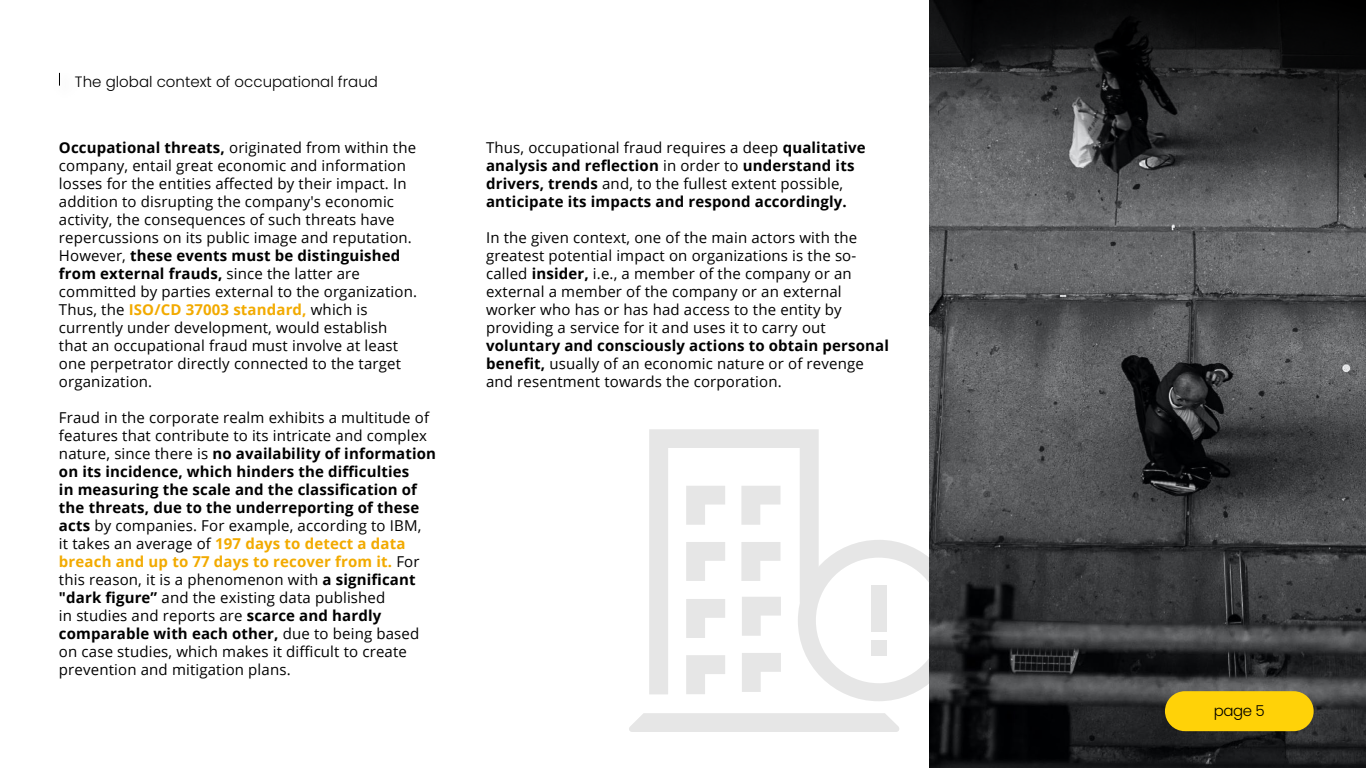
<style>
.page{position:relative;width:1366px;height:768px;background:#fff}
.page>*{position:absolute;margin:0;border:0;box-sizing:border-box;transform-origin:0 0}
.t1{font:15px/18px "Open Sans";letter-spacing:.01em;color:#000}
.t2{font:700 15px/18px "Open Sans";letter-spacing:.01em;color:#000}
.t3{font:300 15px "Poppins";color:#000}
.s1{font-weight:700}
.s2{font-weight:700;color:#f2aa00}
.s3{font-weight:400}
</style>
<div class="page">
<div style="left:629px;top:713px;width:270px;height:19px;background:#e6e6e6"></div>
<svg style="left:649px;top:429px;width:170px;height:265px"></svg>
<svg style="left:742px;top:597px;width:39px;height:39px"></svg>
<svg style="left:742px;top:653px;width:39px;height:39px"></svg>
<svg style="left:798px;top:540px;width:131px;height:161px"></svg>
<div style="left:871px;top:586px;width:15px;height:46px;background:#e6e6e6"></div>
<div style="left:871px;top:640px;width:15px;height:15px;background:#e6e6e6"></div>
<img style="left:929px;top:315px;width:437px;height:453px">
<div style="left:920px;top:0;width:446px;height:315px;background:#000;opacity:.1"></div>
<div style="left:1165px;top:691px;width:149px;height:40px;background:#ffd208;border-radius:20px"></div>
<svg style="left:59px;top:73px;width:1px;height:13px"></svg>
<p class="t3" style="left:75px;top:73px;width:305px">The global context of occupational fraud</p>
<p class="t1" style="left:59px;top:138px;width:360px"><span class="s1">Occupational threats,</span> originated from within the company, entail great economic and information losses for the entities affected by their impact. In addition to disrupting the company's economic activity, the consequences of such threats have repercussions on its public image and reputation.<br>However, <span class="s1">these events must be distinguished from external frauds,</span> since the latter are committed by parties external to the organization.<br>Thus, the <span class="s2">ISO/CD 37003 standard,</span> which is currently under development, would establish that an occupational fraud must involve at least one perpetrator directly connected to the target organization.</p>
<p class="t1" style="left:59px;top:408px;width:379px">Fraud in the corporate realm exhibits a multitude of features that contribute to its intricate and complex nature, since there is <span class="s1">no availability of information on its incidence, which hinders the difficulties<br>in measuring the scale and the classification of the threats, due to the underreporting of these acts</span> by companies. For example, according to IBM,<br>it takes an average of <span class="s2">197 days to detect a data breach and up to 77 days to recover from it.</span> For this reason, it is a phenomenon with <span class="s1">a significant "dark figure”</span> and the existing data published<br>in studies and reports are <span class="s1">scarce and hardly comparable with each other,</span> due to being based on case studies, which makes it difficult to create prevention and mitigation plans.</p>
<p class="t2" style="left:486px;top:138px;width:381px"><span class="s3">Thus, occupational fraud requires a deep</span> qualitative analysis and reflection <span class="s3">in order to</span> understand its drivers, trends <span class="s3">and, to the fullest extent possible, </span>anticipate its impacts and respond accordingly.</p>
<p class="t1" style="left:486px;top:228px;width:373px">In the given context, one of the main actors with the greatest potential impact on organizations is the so&shy;called <span class="s1">insider,</span> i.e., a member of the company or an external a member of the company or an external worker who has or has had access to the entity by providing a service for it and uses it to carry out</p>
<p class="t1" style="left:486px;top:336px;width:404px"><span class="s1">voluntary and consciously actions to obtain personal benefit,</span> usually of an economic nature or of revenge and resentment towards the corporation.</p>
<p class="t3" style="left:1214px;top:702px;width:52px">page 5</p>
</div>
